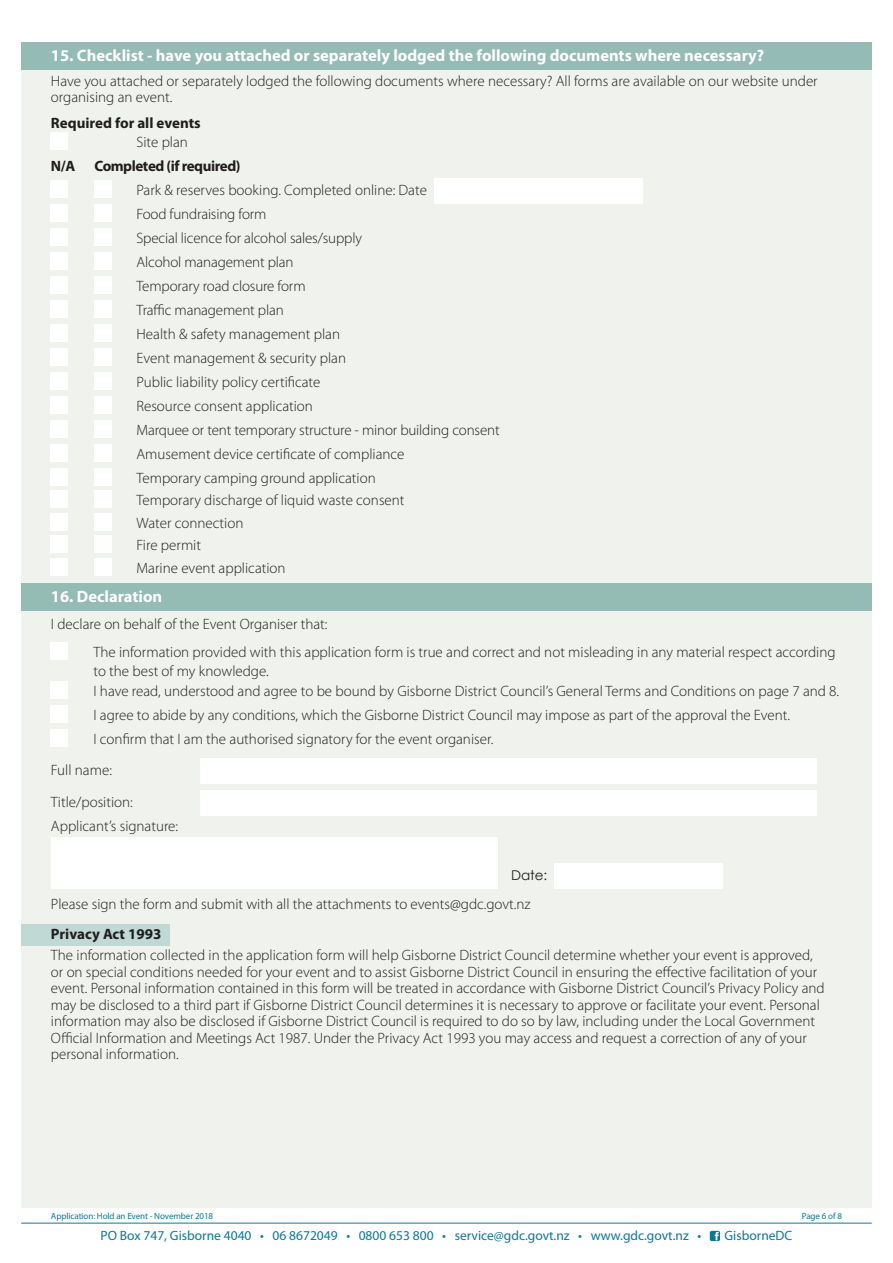
<style>
.page{position:relative;width:893px;height:1263px;background:#fff}
.page>*{position:absolute;margin:0;border:0;box-sizing:border-box;transform-origin:0 0}
.t1{font:700 16.5px "Myriad Pro";color:#fff}
.t2{font:300 15px/24px "Myriad Pro";color:#211d1e}
.t3{font:700 15px "Myriad Pro";letter-spacing:-.005em;color:#211d1e}
.t4{font:700 15px "Myriad Pro";letter-spacing:-.03em;color:#211d1e}
.t5{font:13.5px "Myriad Pro";color:#0d7799}
.t6{font:13.5px "Century Gothic";color:#211d1e}
.t7{font:9px "Myriad Pro";letter-spacing:-.01em;color:#0d7799}
</style>
<div class="page">
<div style="left:21px;top:43px;width:851px;height:1165px;background:#eff2ed"></div>
<hr style="left:21px;top:1223px;width:851px;height:1px;background:#0d7799">
<svg style="left:710px;top:1231px;width:10px;height:10px"></svg>
<div style="left:21px;top:42px;width:851px;height:27px;background:#94bbb4"></div>
<div style="left:21px;top:583px;width:851px;height:28px;background:#94bbb4"></div>
<div style="left:21px;top:924px;width:149px;height:21px;background:#c0d9d4"></div>
<div style="left:51px;top:132px;width:17px;height:17px;background:#fff"></div>
<div style="left:51px;top:180px;width:17px;height:17px;background:#fff"></div>
<div style="left:94px;top:180px;width:17px;height:17px;background:#fff"></div>
<div style="left:434px;top:178px;width:209px;height:25px;background:#fff"></div>
<div style="left:51px;top:204px;width:17px;height:17px;background:#fff"></div>
<div style="left:94px;top:204px;width:17px;height:17px;background:#fff"></div>
<div style="left:51px;top:228px;width:17px;height:17px;background:#fff"></div>
<div style="left:94px;top:228px;width:17px;height:17px;background:#fff"></div>
<div style="left:51px;top:252px;width:17px;height:17px;background:#fff"></div>
<div style="left:94px;top:252px;width:17px;height:17px;background:#fff"></div>
<div style="left:51px;top:276px;width:17px;height:17px;background:#fff"></div>
<div style="left:94px;top:276px;width:17px;height:17px;background:#fff"></div>
<div style="left:51px;top:300px;width:17px;height:17px;background:#fff"></div>
<div style="left:94px;top:300px;width:17px;height:17px;background:#fff"></div>
<div style="left:51px;top:324px;width:17px;height:17px;background:#fff"></div>
<div style="left:94px;top:324px;width:17px;height:17px;background:#fff"></div>
<div style="left:51px;top:348px;width:17px;height:17px;background:#fff"></div>
<div style="left:94px;top:348px;width:17px;height:17px;background:#fff"></div>
<div style="left:51px;top:372px;width:17px;height:17px;background:#fff"></div>
<div style="left:94px;top:372px;width:17px;height:17px;background:#fff"></div>
<div style="left:51px;top:396px;width:17px;height:17px;background:#fff"></div>
<div style="left:94px;top:396px;width:17px;height:17px;background:#fff"></div>
<div style="left:51px;top:420px;width:17px;height:17px;background:#fff"></div>
<div style="left:94px;top:420px;width:17px;height:17px;background:#fff"></div>
<div style="left:51px;top:444px;width:17px;height:17px;background:#fff"></div>
<div style="left:94px;top:444px;width:17px;height:17px;background:#fff"></div>
<div style="left:51px;top:468px;width:17px;height:17px;background:#fff"></div>
<div style="left:94px;top:468px;width:17px;height:17px;background:#fff"></div>
<div style="left:51px;top:491px;width:17px;height:17px;background:#fff"></div>
<div style="left:94px;top:491px;width:17px;height:17px;background:#fff"></div>
<div style="left:51px;top:513px;width:17px;height:17px;background:#fff"></div>
<div style="left:94px;top:513px;width:17px;height:17px;background:#fff"></div>
<div style="left:51px;top:536px;width:17px;height:17px;background:#fff"></div>
<div style="left:94px;top:536px;width:17px;height:17px;background:#fff"></div>
<div style="left:51px;top:558px;width:17px;height:17px;background:#fff"></div>
<div style="left:94px;top:558px;width:17px;height:17px;background:#fff"></div>
<div style="left:51px;top:642px;width:17px;height:17px;background:#fff"></div>
<div style="left:51px;top:681px;width:17px;height:17px;background:#fff"></div>
<div style="left:51px;top:705px;width:17px;height:17px;background:#fff"></div>
<div style="left:51px;top:729px;width:17px;height:17px;background:#fff"></div>
<div style="left:200px;top:758px;width:616px;height:26px;background:#fff"></div>
<div style="left:200px;top:790px;width:616px;height:25px;background:#fff"></div>
<div style="left:51px;top:838px;width:446px;height:51px;background:#fff"></div>
<div style="left:554px;top:863px;width:169px;height:26px;background:#fff"></div>
<p class="t1" style="left:51px;top:49px;width:715px">15. Checklist - have you attached or separately lodged the following documents where necessary?</p>
<p class="t2" style="left:51px;top:74px;width:768px;line-height:16.5px">Have you attached or separately lodged the following documents where necessary? All forms are available on our website under organising an event.</p>
<p class="t3" style="left:51px;top:117px;width:151px">Required for all events</p>
<p class="t2" style="left:136px;top:131px;width:53px">Site plan</p>
<p class="t3" style="left:51px;top:160px;width:26px">N/A</p>
<p class="t4" style="left:94px;top:160px;width:148px">Completed (if required)</p>
<p class="t2" style="left:136px;top:179px;width:365px">Park &amp; reserves booking. Completed online: Date<br>Food fundraising form<br>Special licence for alcohol sales/supply<br>Alcohol management plan<br>Temporary road closure form<br>Traffic management plan<br>Health &amp; safety management plan<br>Event management &amp; security plan<br>Public liability policy certificate<br>Resource consent application<br>Marquee or tent temporary structure - minor building consent Amusement device certificate of compliance<br>Temporary camping ground application</p>
<p class="t2" style="left:136px;top:490px;width:270px;line-height:22.5px">Temporary discharge of liquid waste consent<br>Water connection<br>Fire permit<br>Marine event application</p>
<p class="t1" style="left:51px;top:590px;width:113px">16. Declaration</p>
<p class="t2" style="left:93px;top:611px;width:743px;line-height:28.2px;text-indent:-43px">I declare on behalf of the Event Organiser that:<br>The information provided with this application form is true and correct and not misleading in any material respect according</p>
<p class="t2" style="left:93px;top:663px;width:747px;line-height:19.5px">to the best of my knowledge.<br>I have read, understood and agree to be bound by Gisborne District Council’s General Terms and Conditions on page 7 and 8.</p>
<p class="t2" style="left:93px;top:704px;width:698px">I agree to abide by any conditions, which the Gisborne District Council may impose as part of the approval the Event.<br>I confirm that I am the authorised signatory for the event organiser.</p>
<p class="t2" style="left:51px;top:756px;width:83px;line-height:31.5px">Full name:<br>Title/position:</p>
<p class="t2" style="left:51px;top:815px;width:129px">Applicant’s signature:</p>
<p class="t6" style="left:511px;top:867px;width:38px">Date:</p>
<p class="t2" style="left:51px;top:893px;width:481px">Please sign the form and submit with all the attachments to events@gdc.govt.nz</p>
<p class="t3" style="left:51px;top:929px;width:112px">Privacy Act 1993</p>
<p class="t2" style="left:51px;top:948px;width:775px;line-height:16.5px">The information collected in the application form will help Gisborne District Council determine whether your event is approved, or on special conditions needed for your event and to assist Gisborne District Council in ensuring the effective facilitation of your event. Personal information contained in this form will be treated in accordance with Gisborne District Council’s Privacy Policy and may be disclosed to a third part if Gisborne District Council determines it is necessary to approve or facilitate your event. Personal information may also be disclosed if Gisborne District Council is required to do so by law, including under the Local Government Official Information and Meetings Act 1987. Under the Privacy Act 1993 you may access and request a correction of any of your personal information.</p>
<p class="t7" style="left:51px;top:1212px;width:164px">Application: Hold an Event - November 2018</p>
<p class="t7" style="left:802px;top:1212px;width:42px">Page 6 of 8</p>
<p class="t5" style="left:100px;top:1231px;width:602px">PO Box 747, Gisborne 4040 • 06 8672049 • 0800 653 800 • service@gdc.govt.nz • www.gdc.govt.nz •</p>
<p class="t5" style="left:724px;top:1231px;width:69px">GisborneDC</p>
</div>
